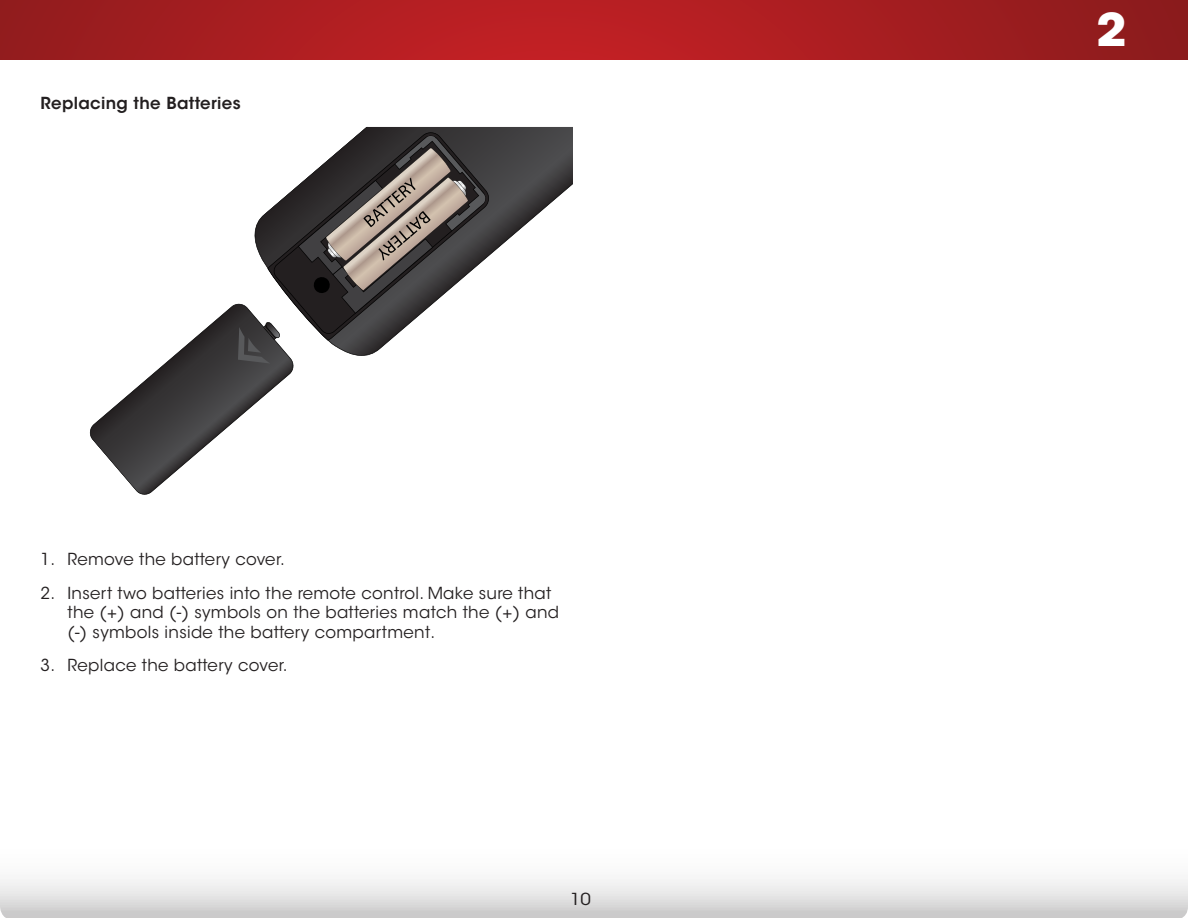
<style>
.page{position:relative;width:1188px;height:918px;background:#fff}
.page>*{position:absolute;margin:0;border:0;box-sizing:border-box;transform-origin:0 0}
.t1{font:700 45px "ITC Avant Garde Std";color:#fff;scale:1.1 1}
.t2{font:16.5px/19.8px "ITC Avant Garde Std";letter-spacing:.02em;color:#231f20}
.t3{font:600 16.5px "ITC Avant Garde Std";letter-spacing:.02em;color:#231f20}
.t4{font:16.5px "ITC Avant Garde Std";letter-spacing:.02em;color:#231f20;scale:1.1 1}
</style>
<div class="page">
<svg style="left:0;top:0;width:1188px;height:59px;background:#a81d20"></svg>
<svg style="left:0;top:879px;width:1188px;height:39px"></svg>
<svg style="left:362px;top:127px;width:211px;height:8px;background:#383638"></svg>
<svg style="left:89px;top:135px;width:484px;height:360px"></svg>
<p class="t3" style="left:40px;top:93px;width:202px">Replacing the Batteries</p>
<p class="t2" style="left:40px;top:550px;width:246px">1. Remove the battery cover.</p>
<p class="t2" style="left:67px;top:583px;width:493px;text-indent:-27px">2. Insert two batteries into the remote control. Make sure that the (+) and (-) symbols on the batteries match the (+) and (-) symbols inside the battery compartment.</p>
<p class="t2" style="left:40px;top:656px;width:249px">3. Replace the battery cover.</p>
<p class="t4" style="left:570px;top:889px;width:21px">10</p>
<h1 class="t1" style="left:1096px;top:1px;width:29px">2</h1>
</div>
